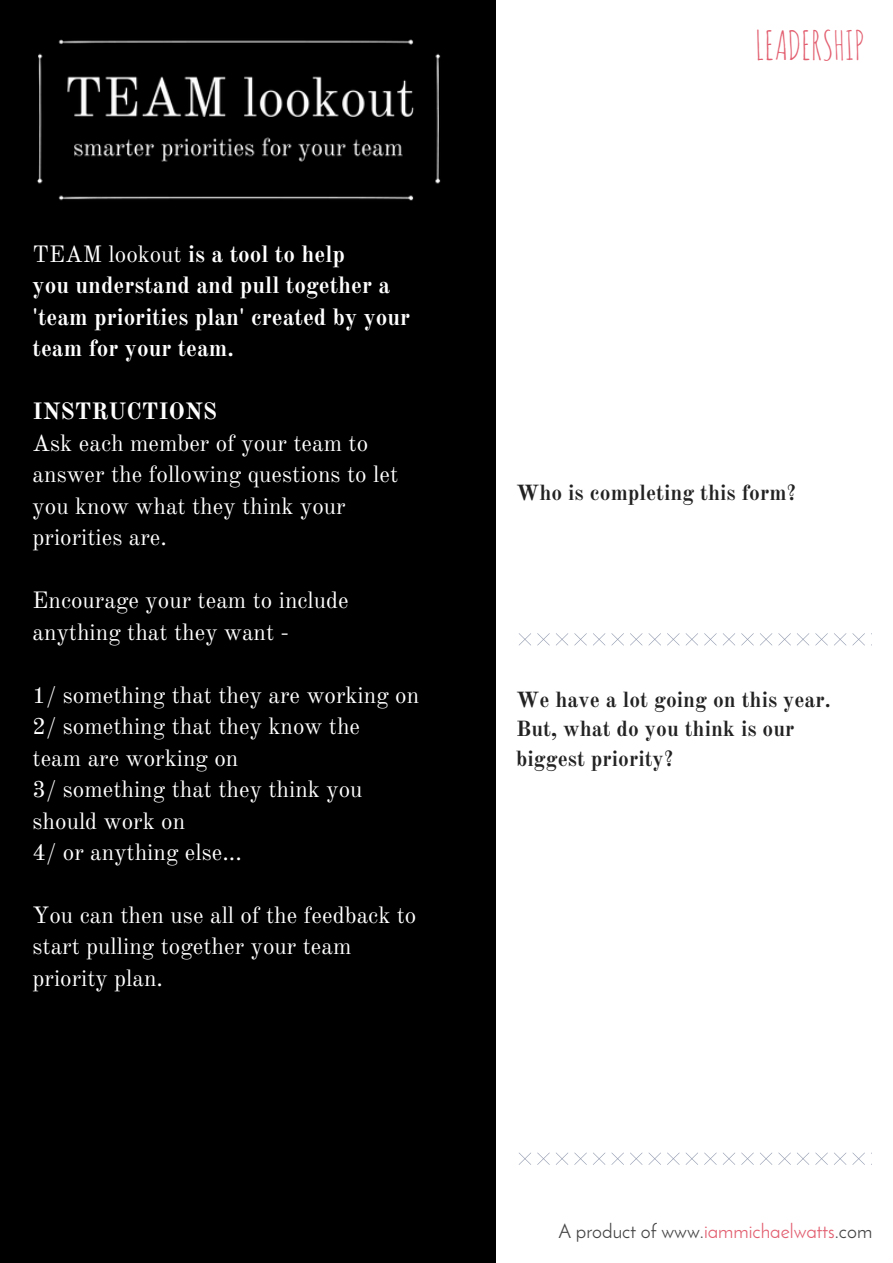
<style>
.page{position:relative;width:893px;height:1263px;background:#fff}
.page>*{position:absolute;margin:0;border:0;box-sizing:border-box;transform-origin:0 0}
.t1{font:39.6px "Amatic SC";color:#e25f70}
.t2{font:23.1px/31.5px "Old Standard TT";color:#fff}
.t3{font:700 23.1px/31.5px "Old Standard TT";color:#fff}
.t4{font:700 21.45px/29.2px "Old Standard TT";color:#222}
.t5{font:19.8px "Josefin Sans";color:#444}
.s1{font-weight:400}
.s2{color:#e25f70}
</style>
<div class="page">
<div style="left:0;top:0;width:496px;height:1262px;background:#000"></div>
<img style="left:37px;top:39px;width:404px;height:162px">
<svg style="left:537px;top:633px;width:12px;height:12px"></svg>
<svg style="left:518px;top:633px;width:13px;height:12px"></svg>
<svg style="left:574px;top:633px;width:13px;height:12px"></svg>
<svg style="left:556px;top:633px;width:12px;height:12px"></svg>
<svg style="left:611px;top:633px;width:13px;height:12px"></svg>
<svg style="left:593px;top:633px;width:12px;height:12px"></svg>
<svg style="left:648px;top:633px;width:13px;height:12px"></svg>
<svg style="left:630px;top:633px;width:12px;height:12px"></svg>
<svg style="left:685px;top:633px;width:13px;height:12px"></svg>
<svg style="left:667px;top:633px;width:12px;height:12px"></svg>
<svg style="left:723px;top:633px;width:12px;height:12px"></svg>
<svg style="left:704px;top:633px;width:12px;height:12px"></svg>
<svg style="left:760px;top:633px;width:12px;height:12px"></svg>
<svg style="left:741px;top:633px;width:12px;height:12px"></svg>
<svg style="left:778px;top:633px;width:12px;height:12px"></svg>
<svg style="left:815px;top:633px;width:12px;height:12px"></svg>
<svg style="left:797px;top:633px;width:12px;height:12px"></svg>
<svg style="left:852px;top:633px;width:12px;height:12px"></svg>
<svg style="left:834px;top:633px;width:12px;height:12px"></svg>
<svg style="left:537px;top:1152px;width:12px;height:13px"></svg>
<svg style="left:518px;top:1152px;width:13px;height:13px"></svg>
<svg style="left:574px;top:1152px;width:13px;height:13px"></svg>
<svg style="left:556px;top:1152px;width:12px;height:13px"></svg>
<svg style="left:611px;top:1152px;width:13px;height:13px"></svg>
<svg style="left:593px;top:1152px;width:12px;height:13px"></svg>
<svg style="left:648px;top:1152px;width:13px;height:13px"></svg>
<svg style="left:630px;top:1152px;width:12px;height:13px"></svg>
<svg style="left:685px;top:1152px;width:13px;height:13px"></svg>
<svg style="left:667px;top:1152px;width:12px;height:13px"></svg>
<svg style="left:723px;top:1152px;width:12px;height:13px"></svg>
<svg style="left:704px;top:1152px;width:12px;height:13px"></svg>
<svg style="left:760px;top:1152px;width:12px;height:13px"></svg>
<svg style="left:741px;top:1152px;width:12px;height:13px"></svg>
<svg style="left:778px;top:1152px;width:12px;height:13px"></svg>
<svg style="left:815px;top:1152px;width:12px;height:13px"></svg>
<svg style="left:797px;top:1152px;width:12px;height:13px"></svg>
<svg style="left:852px;top:1152px;width:12px;height:13px"></svg>
<svg style="left:834px;top:1152px;width:12px;height:13px"></svg>
<p class="t3" style="left:33px;top:238px;width:379px"><span class="s1">TEAM lookout</span> is a tool to help<br>you understand and pull together a 'team priorities plan' created by your team for your team.</p>
<p class="t3" style="left:33px;top:396px;width:186px">INSTRUCTIONS</p>
<p class="t2" style="left:33px;top:427px;width:367px">Ask each member of your team to answer the following questions to let you know what they think your priorities are.</p>
<p class="t2" style="left:33px;top:585px;width:318px">Encourage your team to include anything that they want -</p>
<p class="t2" style="left:33px;top:679px;width:388px">1/ something that they are working on<br>2/ something that they know the<br>team are working on<br>3/ something that they think you should work on<br>4/ or anything else...</p>
<p class="t2" style="left:33px;top:899px;width:385px">You can then use all of the feedback to start pulling together your team priority plan.</p>
<h1 class="t1" style="left:755px;top:19px;width:111px">LEADERSHIP</h1>
<p class="t4" style="left:516px;top:478px;width:282px">Who is completing this form?</p>
<p class="t4" style="left:516px;top:685px;width:316px">We have a lot going on this year.<br>But, what do you think is our biggest priority?</p>
<p class="t5" style="left:558px;top:1223px;width:315px">A product of www.<span class="s2">iammichaelwatts</span>.com</p>
</div>
